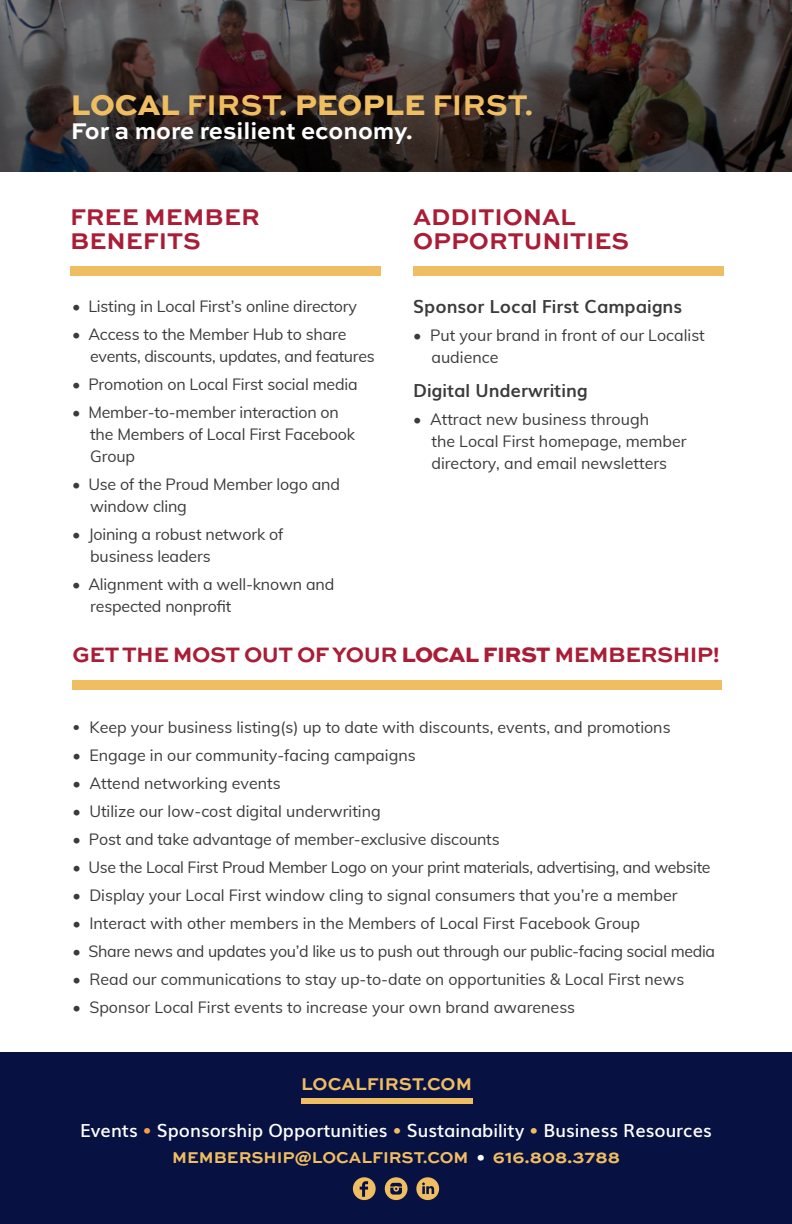
<style>
.page{position:relative;width:792px;height:1224px;background:#fff}
.page>*{position:absolute;margin:0;border:0;box-sizing:border-box;transform-origin:0 0}
.t1{font:700 30px "Sweet Sans Pro";color:#efbd62}
.t2{font:700 24px/24px "Sweet Sans Pro";color:#a91d36}
.t3{font:700 24px "Sweet Sans Pro";color:#fff}
.t4{font:700 22px "Sweet Sans Pro";letter-spacing:-.025em;color:#a91d36}
.t5{font:600 18px "Muli";color:#fff}
.t6{font:700 18px "Muli";color:#3c3a3b}
.t7{font:700 18px "Sweet Sans Pro";color:#efbd62}
.t8{font:700 16.4px "Sweet Sans Pro";color:#efbd62}
.t9{font:16px/22px "Muli";color:#3c3a3b}
.t10{font:16px/22px "Muli";letter-spacing:-.02em;color:#3c3a3b}
.s1{font-weight:800}
.s2{font-weight:600}
.s3{color:#f59d4c}
.s4{color:#efbd62}
.s5{font-size:18px;color:#fff}
.s6{font-size:18px}
</style>
<div class="page">
<svg style="left:0;top:0;width:792px;height:172px;background:#3c3433"></svg>
<div style="left:0;top:1053px;width:792px;height:171px;background:#071142"></div>
<div style="left:72px;top:680px;width:649px;height:10px;background:#efbd62"></div>
<div style="left:413px;top:266px;width:311px;height:9px;background:#efbe62"></div>
<div style="left:71px;top:266px;width:310px;height:9px;background:#efbe62"></div>
<svg style="left:353px;top:1177px;width:23px;height:23px"></svg>
<svg style="left:385px;top:1177px;width:23px;height:23px"></svg>
<svg style="left:416px;top:1177px;width:23px;height:23px"></svg>
<div style="left:301px;top:1098px;width:171px;height:5px;background:#efbd62"></div>
<h1 class="t1" style="left:71px;top:82px;width:464px"><span class="s1">LOCAL</span> FIRST. <span class="s1">PEOPLE</span> FIRST.</h1>
<h2 class="t3" style="left:71px;top:113px;width:344px">For a more resilient economy.</h2>
<h2 class="t2" style="left:70px;top:203px;width:191px">FREE MEMBER<br>BENEFITS</h2>
<h2 class="t2" style="left:413px;top:203px;width:217px">ADDITIONAL<br>OPPORTUNITIES</h2>
<p class="t6" style="left:413px;top:293px;width:270px">Sponsor Local First Campaigns</p>
<p class="t9" style="left:431px;top:324px;width:275px;text-indent:-18px">• Put your brand in front of our Localist audience</p>
<p class="t6" style="left:413px;top:377px;width:176px">Digital Underwriting</p>
<p class="t9" style="left:431px;top:408px;width:257px;text-indent:-18px">• Attract new business through<br>the Local First homepage, member directory, and email newsletters</p>
<p class="t9" style="left:72px;top:295px;width:286px">• Listing in Local First’s online directory</p>
<p class="t10" style="left:90px;top:323px;width:286px;text-indent:-18px">• Access to the Member Hub to share events, discounts, updates, and features</p>
<p class="t9" style="left:72px;top:373px;width:287px">• Promotion on Local First social media</p>
<p class="t9" style="left:90px;top:401px;width:266px;text-indent:-18px">• Member-to-member interaction on the Members of Local First Facebook<br>Group</p>
<p class="t9" style="left:90px;top:473px;width:251px;text-indent:-18px">• Use of the Proud Member logo and window cling</p>
<p class="t9" style="left:90px;top:523px;width:195px;text-indent:-18px">• Joining a robust network of business leaders</p>
<p class="t9" style="left:90px;top:573px;width:246px;text-indent:-18px">• Alignment with a well-known and respected nonprofit</p>
<h3 class="t4" style="left:73px;top:638px;width:649px">GET THE MOST OUT OF YOUR <span class="s1">LOCAL FIRST</span> MEMBERSHIP!</h3>
<p class="t9" style="left:73px;top:716px;width:600px"><span class="s2">•</span> Keep your business listing(s) up to date with discounts, events, and promotions</p>
<p class="t9" style="left:73px;top:744px;width:345px">• Engage in our community-facing campaigns</p>
<p class="t9" style="left:73px;top:772px;width:210px">• Attend networking events</p>
<p class="t9" style="left:73px;top:800px;width:310px">• Utilize our low-cost digital underwriting</p>
<p class="t9" style="left:73px;top:828px;width:429px">• Post and take advantage of member-exclusive discounts</p>
<p class="t10" style="left:73px;top:856px;width:640px">• Use the Local First Proud Member Logo on your print materials, advertising, and website</p>
<p class="t9" style="left:73px;top:884px;width:607px">• Display your Local First window cling to signal consumers that you’re a member</p>
<p class="t9" style="left:73px;top:912px;width:569px">• Interact with other members in the Members of Local First Facebook Group</p>
<p class="t10" style="left:73px;top:940px;width:644px">• Share news and updates you’d like us to push out through our public-facing social media</p>
<p class="t9" style="left:73px;top:968px;width:613px">• Read our communications to stay up-to-date on opportunities &amp; Local First news</p>
<p class="t9" style="left:73px;top:996px;width:504px">• Sponsor Local First events to increase your own brand awareness</p>
<p class="t7" style="left:301px;top:1070px;width:172px">LOCALFIRST.COM</p>
<p class="t5" style="left:80px;top:1116px;width:633px">Events <span class="s3">•</span> Sponsorship Opportunities <span class="s4">•</span> Sustainability <span class="s4">•</span> Business Resources</p>
<p class="t8" style="left:172px;top:1145px;width:449px">MEMBERSHIP@LOCALFIRST.COM <span class="s5">•</span> <span class="s6">616.808.3788</span></p>
</div>
